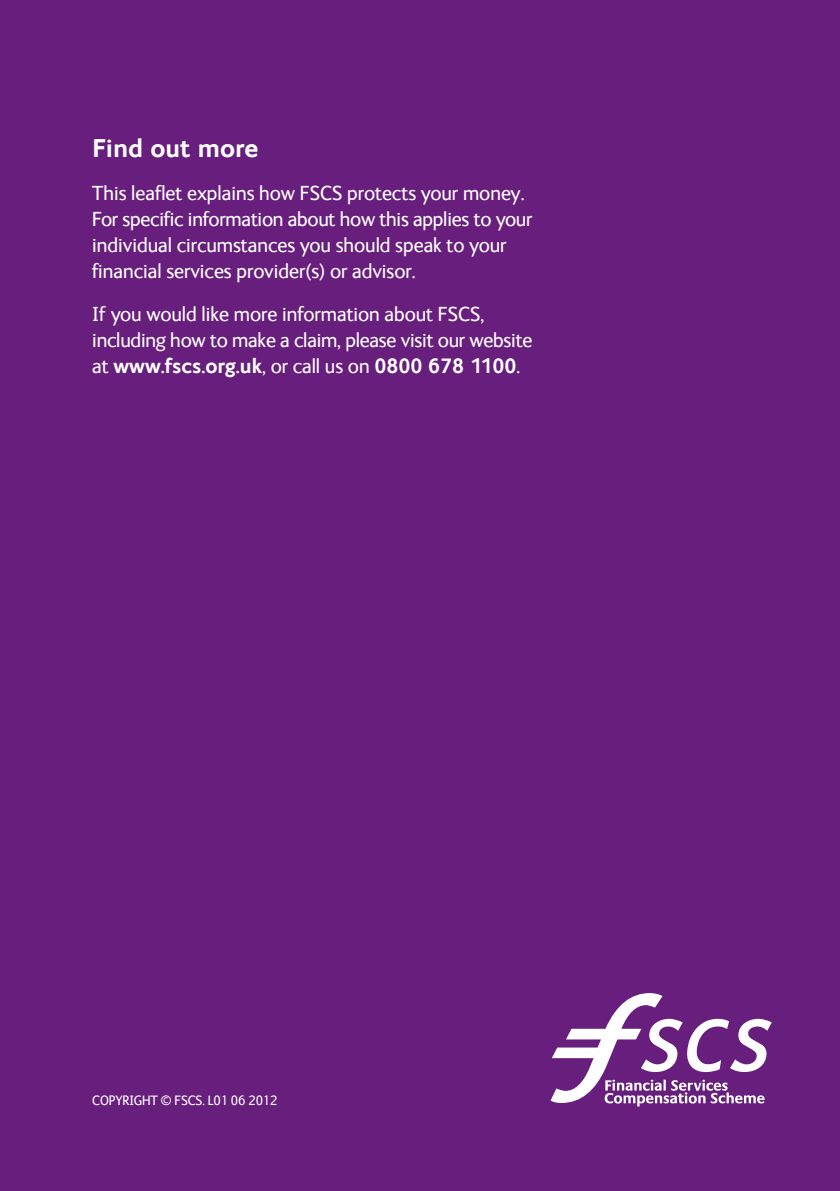
<style>
.page{position:relative;width:840px;height:1191px;background:#fff}
.page>*{position:absolute;margin:0;border:0;box-sizing:border-box;transform-origin:0 0}
.t1{font:700 26px "FS Ingrid";color:#fff}
.t2{font:21px/26px "FS Ingrid";color:#fff}
.t3{font:14px "FS Ingrid";letter-spacing:-.01em;color:#fff}
.s1{font-weight:700}
</style>
<div class="page">
<div style="left:0;top:0;width:839px;height:1191px;background:#671e7c"></div>
<svg style="left:550px;top:993px;width:221px;height:113px"></svg>
<h1 class="t1" style="left:92px;top:131px;width:168px">Find out more</h1>
<p class="t2" style="left:92px;top:179px;width:441px">This leaflet explains how FSCS protects your money.<br>For specific information about how this applies to your</p>
<p class="t2" style="left:92px;top:231px;width:415px">individual circumstances you should speak to your</p>
<p class="t2" style="left:92px;top:257px;width:325px">financial services provider(s) or advisor.</p>
<p class="t2" style="left:92px;top:300px;width:441px">If you would like more information about FSCS, including how to make a claim, please visit our website at <span class="s1">www.fscs.org.uk</span>, or call us on <span class="s1">0800 678 1100</span>.</p>
<p class="t3" style="left:92px;top:1090px;width:187px">COPYRIGHT © FSCS. L01 06 2012</p>
</div>
